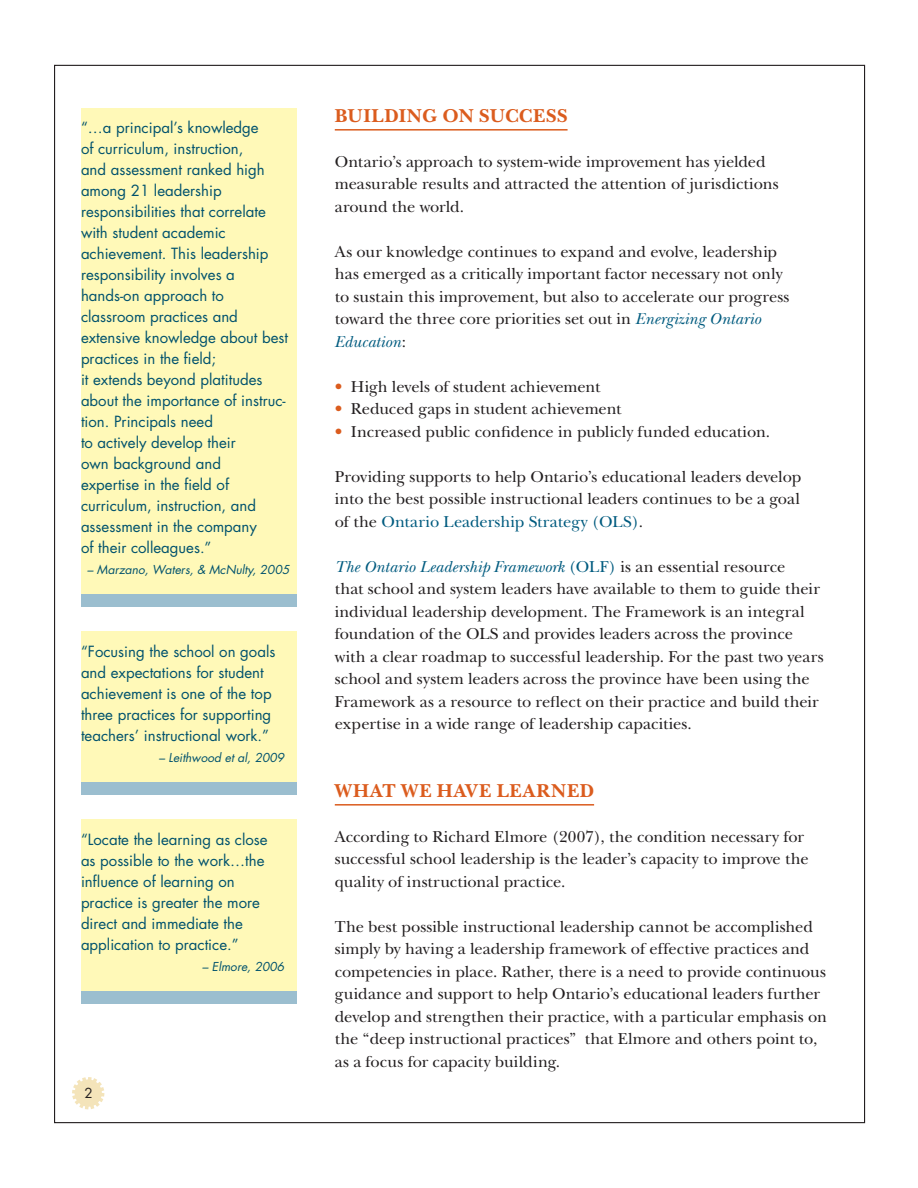
<style>
.page{position:relative;width:918px;height:1188px;background:#fff}
.page>*{position:absolute;margin:0;border:0;box-sizing:border-box;transform-origin:0 0}
.t1{font:700 19.5px "New Baskerville";letter-spacing:.035em;color:#db5c1e}
.t2{font:700 19.5px "New Baskerville";letter-spacing:.055em;color:#db5c1e}
.t3{font:16.5px/22.5px "New Baskerville";color:#231f20}
.t4{font:15px/21px "Futura";color:#00526d}
.t5{font:13.5px "Futura";color:#231f20}
.t6{font:italic 12px "Futura";color:#00526d}
.s1{font-style:italic;color:#005b7f}
.s2{color:#db5c1e}
.s3{color:#005b7f}
</style>
<div class="page">
<hr style="left:335px;top:129px;width:233px;height:2px;background:#db5c1e">
<hr style="left:335px;top:804px;width:259px;height:2px;background:#db5c1e">
<div style="left:81px;top:632px;width:216px;height:163px;background:#fff9b8"></div>
<div style="left:81px;top:783px;width:216px;height:12px;background:#9bbecf"></div>
<div style="left:81px;top:108px;width:216px;height:490px;background:#fff9b8"></div>
<div style="left:81px;top:595px;width:216px;height:12px;background:#9bbecf"></div>
<div style="left:81px;top:819px;width:216px;height:175px;background:#fff9b8"></div>
<div style="left:81px;top:991px;width:216px;height:13px;background:#9bbecf"></div>
<svg style="left:72px;top:1077px;width:32px;height:32px"></svg>
<p class="t4" style="left:81px;top:117px;width:209px">“…a principal’s knowledge<br>of curriculum, instruction,<br>and assessment ranked high among 21 leadership responsibilities that correlate with student academic achievement. This leadership responsibility involves a hands-on approach to classroom practices and extensive knowledge about best practices in the field;<br>it extends beyond platitudes about the importance of instruc&shy;tion. Principals need<br>to actively develop their<br>own background and<br>expertise in the field of curriculum, instruction, and assessment in the company<br>of their colleagues.”</p>
<p class="t6" style="left:87px;top:562px;width:204px">– Marzano, Waters, &amp; McNulty, 2005</p>
<p class="t4" style="left:81px;top:641px;width:196px">“Focusing the school on goals and expectations for student achievement is one of the top three practices for supporting teachers’ instructional work.”</p>
<p class="t6" style="left:159px;top:749px;width:127px">– Leithwood et al, 2009</p>
<p class="t4" style="left:81px;top:828px;width:188px">“Locate the learning as close as possible to the work…the influence of learning on practice is greater the more direct and immediate the application to practice.”</p>
<p class="t6" style="left:202px;top:958px;width:83px">– Elmore, 2006</p>
<p class="t5" style="left:84px;top:1084px;width:10px">2</p>
<p class="t1" style="left:335px;top:104px;width:234px">BUILDING ON SUCCESS</p>
<p class="t3" style="left:335px;top:150px;width:445px">Ontario’s approach to system-wide improvement has yielded measurable results and attracted the attention of jurisdictions around the world.</p>
<p class="t3" style="left:335px;top:240px;width:456px">As our knowledge continues to expand and evolve, leadership has emerged as a critically important factor necessary not only to sustain this improvement, but also to accelerate our progress toward the three core priorities set out in <span class="s1">Energizing Ontario Education</span>:</p>
<p class="t3" style="left:335px;top:375px;width:267px"><span class="s2">•</span> High levels of student achievement</p>
<p class="t3" style="left:335px;top:398px;width:288px"><span class="s2">•</span> Reduced gaps in student achievement</p>
<p class="t3" style="left:335px;top:420px;width:437px"><span class="s2">•</span> Increased public confidence in publicly funded education.</p>
<p class="t3" style="left:335px;top:465px;width:468px;text-align:justify">Providing supports to help Ontario’s educational leaders develop into the best possible instructional leaders continues to be a goal of the <span class="s3">Ontario Leadership Strategy (OLS)</span>.</p>
<p class="t3" style="left:335px;top:555px;width:490px"><span class="s1">The Ontario Leadership Framework</span> <span class="s3">(OLF)</span> is an essential resource<br>that school and system leaders have available to them to guide their individual leadership development. The Framework is an integral foundation of the OLS and provides leaders across the province with a clear roadmap to successful leadership. For the past two years school and system leaders across the province have been using the Framework as a resource to reflect on their practice and build their expertise in a wide range of leadership capacities.</p>
<p class="t2" style="left:335px;top:779px;width:260px">WHAT WE HAVE LEARNED</p>
<p class="t3" style="left:335px;top:825px;width:475px">According to Richard Elmore (2007), the condition necessary for successful school leadership is the leader’s capacity to improve the quality of instructional practice.</p>
<p class="t3" style="left:335px;top:915px;width:494px">The best possible instructional leadership cannot be accomplished simply by having a leadership framework of effective practices and competencies in place. Rather, there is a need to provide continuous guidance and support to help Ontario’s educational leaders further develop and strengthen their practice, with a particular emphasis on the “deep instructional practices” that Elmore and others point to, as a focus for capacity building.</p>
</div>
